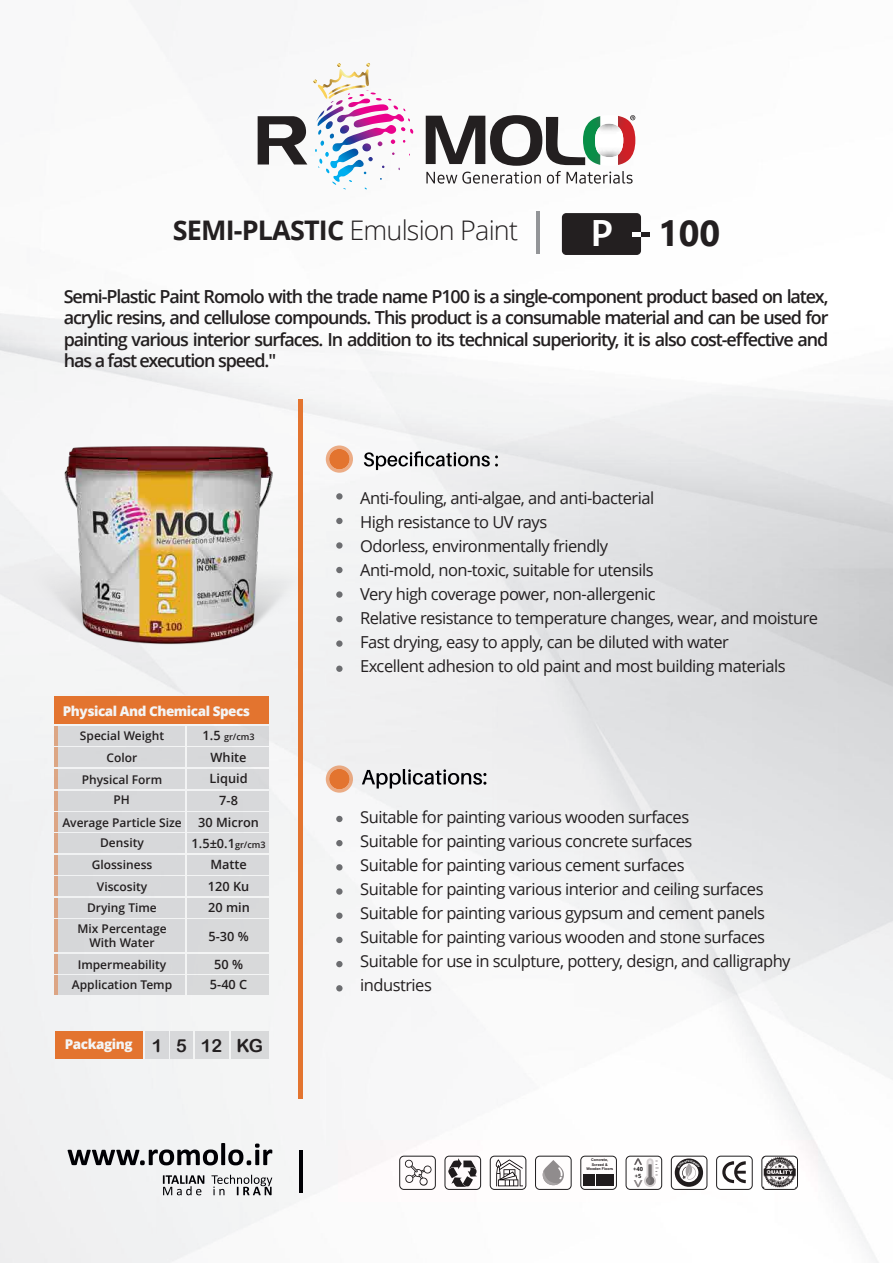
<style>
.page{position:relative;width:893px;height:1263px;background:#fff}
.page>*{position:absolute;margin:0;border:0;box-sizing:border-box;transform-origin:0 0}
.t1{font:700 36px "Ebrima";color:#231f20}
.t2{font:300 27px "Open Sans";letter-spacing:-.03em;color:#231f20}
.t3{font:600 18px/21.6px "Open Sans";letter-spacing:-.06em;color:#231f20;text-align:justify}
.t4{font:18px "Arial Rounded MT Bold";letter-spacing:.775em;color:#231f20}
.t5{font:16.5px/24px "Open Sans";letter-spacing:-.03em;color:#231f20}
.t6{font:800 13.5px "Open Sans";letter-spacing:-.035em;color:#f4f5f5}
.t7{font:600 12.75px/22.4px "Open Sans";color:#231f20;text-align:center}
.t8{font:600 12px/21.3px "Open Sans";color:#231f20;text-align:center}
.t9{font:600 9px "Open Sans";color:#231f20}
.t10{font:700 5.7px/6.9px "Open Sans";color:#231f20}
.t11{font:700 3.75px/4.2px "Arial";color:#231f20;text-align:center}
.s1{font-weight:700}
.s2{font-family:"Consolas";font-size:40.5px;color:#fefefe}
.s3{font-size:12.75px}
.s4{font-size:9px}
</style>
<div class="page">
<img style="left:0;top:0;width:893px;height:1263px">
<div style="left:298px;top:399px;width:5px;height:700px;background:#e3742f"></div>
<div style="left:145px;top:1031px;width:23px;height:28px;background:#d7d8da"></div>
<div style="left:170px;top:1031px;width:23px;height:28px;background:#d7d8da"></div>
<div style="left:195px;top:1031px;width:34px;height:28px;background:#d8d9da"></div>
<div style="left:231px;top:1031px;width:37px;height:28px;background:#d8d9da"></div>
<div style="left:55px;top:1031px;width:87px;height:28px;background:#e3742f"></div>
<div style="left:54px;top:696px;width:215px;height:28px;background:#e3742f"></div>
<div style="left:54px;top:748px;width:131px;height:19px;background:#d7d8da"></div>
<div style="left:54px;top:769px;width:131px;height:20px;background:#d7d8da"></div>
<div style="left:54px;top:791px;width:131px;height:19px;background:#d6d7d9"></div>
<div style="left:54px;top:813px;width:131px;height:19px;background:#d7d8da"></div>
<div style="left:54px;top:726px;width:131px;height:19px;background:#d7d8da"></div>
<div style="left:187px;top:748px;width:82px;height:19px;background:#d7d8da"></div>
<div style="left:187px;top:769px;width:82px;height:20px;background:#d7d8da"></div>
<div style="left:187px;top:791px;width:82px;height:19px;background:#d7d8da"></div>
<div style="left:187px;top:813px;width:82px;height:19px;background:#d7d8da"></div>
<div style="left:187px;top:726px;width:82px;height:19px;background:#d7d8da"></div>
<hr style="left:54px;top:726px;width:4px;height:19px;background:#dca684">
<hr style="left:54px;top:748px;width:4px;height:19px;background:#dca684">
<hr style="left:54px;top:769px;width:4px;height:20px;background:#dca584">
<hr style="left:54px;top:813px;width:4px;height:19px;background:#dca584">
<hr style="left:54px;top:791px;width:4px;height:19px;background:#dca584">
<svg style="left:258px;top:116px;width:49px;height:48px"></svg>
<svg style="left:313px;top:63px;width:93px;height:65px"></svg>
<svg style="left:426px;top:115px;width:209px;height:69px"></svg>
<svg style="left:346px;top:445px;width:7px;height:28px"></svg>
<svg style="left:364px;top:451px;width:134px;height:19px"></svg>
<svg style="left:362px;top:769px;width:124px;height:19px"></svg>
<svg style="left:326px;top:765px;width:27px;height:28px"></svg>
<svg style="left:68px;top:1143px;width:204px;height:22px"></svg>
<svg style="left:163px;top:1175px;width:41px;height:20px"></svg>
<svg style="left:211px;top:1175px;width:61px;height:20px"></svg>
<hr style="left:299px;top:1149px;width:4px;height:43px;background:#000004">
<div style="left:54px;top:834px;width:131px;height:19px;background:#d7d8da"></div>
<div style="left:54px;top:898px;width:131px;height:19px;background:#d7d8da"></div>
<div style="left:54px;top:919px;width:131px;height:33px;background:#d7d8da"></div>
<div style="left:187px;top:834px;width:82px;height:19px;background:#d7d8da"></div>
<div style="left:187px;top:898px;width:82px;height:19px;background:#d8d9da"></div>
<div style="left:187px;top:919px;width:82px;height:33px;background:#d8d9da"></div>
<hr style="left:54px;top:834px;width:4px;height:19px;background:#dca584">
<hr style="left:54px;top:919px;width:4px;height:33px;background:#dca584">
<hr style="left:54px;top:898px;width:4px;height:19px;background:#dca584">
<div style="left:54px;top:976px;width:131px;height:19px;background:#d7d8da"></div>
<div style="left:54px;top:954px;width:131px;height:19px;background:#d7d8da"></div>
<div style="left:187px;top:976px;width:82px;height:19px;background:#d8d9da"></div>
<div style="left:187px;top:954px;width:82px;height:19px;background:#d8d9da"></div>
<hr style="left:54px;top:954px;width:4px;height:19px;background:#dca584">
<hr style="left:54px;top:976px;width:4px;height:19px;background:#dca584">
<div style="left:336px;top:816px;width:7px;height:6px;background:#6c6d70;border-radius:50%"></div>
<div style="left:336px;top:840px;width:7px;height:6px;background:#6c6d70;border-radius:50%"></div>
<div style="left:336px;top:864px;width:7px;height:6px;background:#6c6d70;border-radius:50%"></div>
<div style="left:336px;top:888px;width:7px;height:7px;background:#6c6d70;border-radius:50%"></div>
<div style="left:336px;top:912px;width:7px;height:7px;background:#6c6d70;border-radius:50%"></div>
<div style="left:336px;top:937px;width:7px;height:6px;background:#6c6d70;border-radius:50%"></div>
<div style="left:336px;top:961px;width:7px;height:6px;background:#6c6d70;border-radius:50%"></div>
<div style="left:336px;top:985px;width:7px;height:6px;background:#6c6d70;border-radius:50%"></div>
<div style="left:54px;top:876px;width:131px;height:19px;background:#d7d8da"></div>
<div style="left:187px;top:876px;width:82px;height:19px;background:#d7d8da"></div>
<hr style="left:54px;top:876px;width:4px;height:19px;background:#dca584">
<div style="left:54px;top:855px;width:131px;height:19px;background:#d7d8da"></div>
<div style="left:187px;top:855px;width:82px;height:19px;background:#d7d8da"></div>
<hr style="left:54px;top:855px;width:4px;height:19px;background:#dca584">
<svg style="left:338px;top:1139px;width:480px;height:62px"></svg>
<div style="left:761px;top:1156px;width:37px;height:34px;border:1px solid #1f1d1e;border-radius:4px"></div>
<div style="left:671px;top:1156px;width:36px;height:34px;border:1px solid #1f1d1e;border-radius:4px"></div>
<div style="left:626px;top:1156px;width:36px;height:34px;border:1px solid #1f1d1e;border-radius:4px"></div>
<div style="left:580px;top:1156px;width:37px;height:34px;border:1px solid #1f1d1e;border-radius:4px"></div>
<div style="left:535px;top:1156px;width:36px;height:34px;border:1px solid #1f1d1e;border-radius:4px"></div>
<div style="left:490px;top:1156px;width:36px;height:34px;border:1px solid #1f1d1e;border-radius:4px"></div>
<div style="left:445px;top:1156px;width:36px;height:34px;border:1px solid #1f1d1e;border-radius:4px"></div>
<div style="left:399px;top:1156px;width:37px;height:34px;border:1px solid #1f1d1e;border-radius:4px"></div>
<hr style="left:536px;top:211px;width:4px;height:43px;background:#939598">
<div style="left:562px;top:213px;width:79px;height:42px;background:#231f20;border-radius:4px"></div>
<div style="left:633px;top:232px;width:8px;height:5px;background:#fff"></div>
<div style="left:641px;top:232px;width:8px;height:5px;background:#231f20"></div>
<img style="left:0;top:395px;width:346px;height:285px">
<svg style="left:675px;top:1154px;width:79px;height:38px"></svg>
<h2 class="t2" style="left:173px;top:211px;width:347px"><span class="s1">SEMI-PLASTIC</span> Emulsion Paint</h2>
<h1 class="t1" style="left:591px;top:205px;width:130px"><span class="s2">P</span> 100</h1>
<p class="t3" style="left:64px;top:285px;width:766px">Semi-Plastic Paint Romolo with the trade name P100 is a single-component product based on latex, acrylic resins, and cellulose compounds. This product is a consumable material and can be used for painting various interior surfaces. In addition to its technical superiority, it is also cost-effective and has a fast execution speed."</p>
<p class="t6" style="left:63px;top:700px;width:189px">Physical And Chemical Specs</p>
<p class="t8" style="left:80px;top:725px;width:86px">Special Weight</p>
<p class="t8" style="left:82px;top:747px;width:82px">Color<br>Physical Form<br>PH</p>
<p class="t8" style="left:62px;top:812px;width:121px;line-height:19.8px">Average Particle Size<br>Density</p>
<p class="t9" style="left:203px;top:730px;width:53px"><span class="s3">1.5</span> gr/cm3</p>
<p class="t7" style="left:211px;top:746px;width:38px">White</p>
<p class="t7" style="left:210px;top:767px;width:40px">Liquid<br>7-8</p>
<p class="t7" style="left:192px;top:832px;width:75px">1.5±0.1<span class="s4">gr/cm3</span></p>
<p class="t7" style="left:198px;top:811px;width:62px">30 Micron</p>
<p class="t8" style="left:92px;top:854px;width:62px">Glossiness</p>
<p class="t7" style="left:210px;top:853px;width:38px">Matte</p>
<p class="t8" style="left:97px;top:875px;width:52px">Viscosity</p>
<p class="t7" style="left:208px;top:875px;width:43px">120 Ku</p>
<p class="t8" style="left:77px;top:897px;width:91px;line-height:20.5px">Drying Time<br>Mix Percentage</p>
<p class="t8" style="left:72px;top:932px;width:102px;line-height:20.9px">With Water<br>Impermeability<br>Application Temp</p>
<p class="t7" style="left:208px;top:896px;width:43px">20 min</p>
<p class="t7" style="left:208px;top:922px;width:42px;line-height:27.5px">5-30 %<br>50 %</p>
<p class="t7" style="left:210px;top:973px;width:39px">5-40 C</p>
<p class="t6" style="left:65px;top:1034px;width:69px">Packaging</p>
<p class="t4" style="left:152px;top:1035px;width:113px">1512KG</p>
<p class="t5" style="left:360px;top:486px;width:459px">Anti-fouling, anti-algae, and anti-bacterial<br>High resistance to UV rays<br>Odorless, environmentally friendly<br>Anti-mold, non-toxic, suitable for utensils<br>Very high coverage power, non-allergenic<br>Relative resistance to temperature changes, wear, and moisture Fast drying, easy to apply, can be diluted with water<br>Excellent adhesion to old paint and most building materials</p>
<p class="t5" style="left:360px;top:804px;width:432px">Suitable for painting various wooden surfaces<br>Suitable for painting various concrete surfaces<br>Suitable for painting various cement surfaces<br>Suitable for painting various interior and ceiling surfaces Suitable for painting various gypsum and cement panels Suitable for painting various wooden and stone surfaces Suitable for use in sculpture, pottery, design, and calligraphy industries</p>
<p class="t11" style="left:586px;top:1158px;width:28px">Concrete,<br>Screed &amp;<br>Wooden Floors</p>
<p class="t10" style="left:633px;top:1166px;width:11px">+40 +5</p>
</div>
